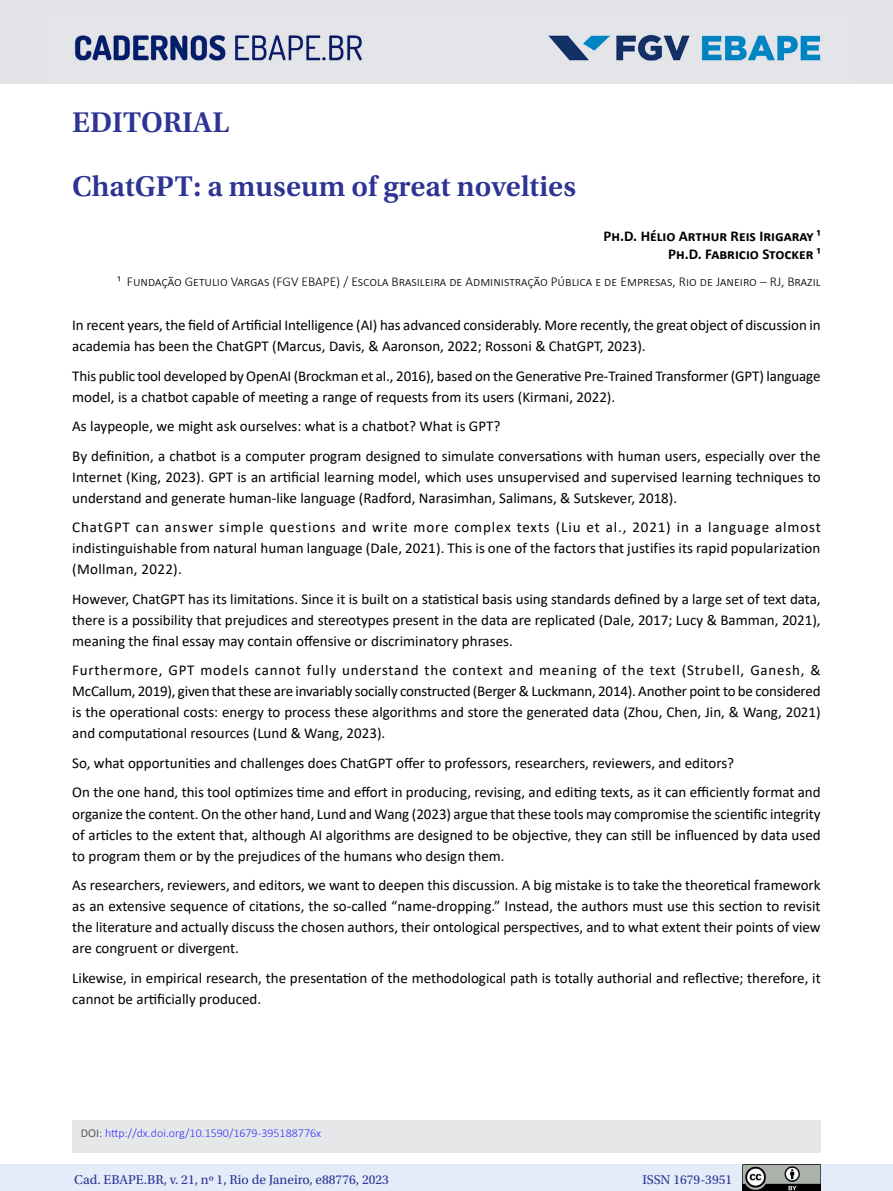
<style>
.page{position:relative;width:893px;height:1191px;background:#fff}
.page>*{position:absolute;margin:0;border:0;box-sizing:border-box;transform-origin:0 0}
.t1{font:600 30px/64.1px "Utopia Std";color:#2d3494}
.t2{font:15px/21px "Calibri";color:#000}
.t3{font:700 15px/18px "Calibri";color:#000;text-align:right}
.t4{font:300 13.5px "Calibri";color:#000}
.t5{font:13.5px "Utopia Std";color:#2d3494}
.t6{font:300 12px "Calibri";color:#33f}
.s1{font-weight:400;color:#58595b}
</style>
<div class="page">
<div style="left:0;top:0;width:893px;height:84px;background:#e3e4e8"></div>
<img style="left:75px;top:35px;width:746px;height:26px">
<div style="left:0;top:1164px;width:893px;height:27px;background:#e3ecf8"></div>
<img style="left:743px;top:1164px;width:78px;height:27px">
<div style="left:72px;top:1119px;width:749px;height:33px;background:#e6e7e8"></div>
<h1 class="t1" style="left:72px;top:91px;width:505px">EDITORIAL<br>ChatGPT: a museum of great novelties</h1>
<p class="t3" style="left:604px;top:227px;width:219px">Ph.D. Hélio Arthur Reis Irigaray ¹<br>Ph.D. Fabricio Stocker ¹</p>
<p class="t4" style="left:118px;top:273px;width:705px">¹ Fundação Getulio Vargas (FGV EBAPE) / Escola Brasileira de Administração Pública e de Empresas, Rio de Janeiro – RJ, Brazil</p>
<p class="t2" style="left:72px;top:314px;width:750px">In recent years, the field of Artificial Intelligence (AI) has advanced considerably. More recently, the great object of discussion in academia has been the ChatGPT (Marcus, Davis, &amp; Aaronson, 2022; Rossoni &amp; ChatGPT, 2023).</p>
<p class="t2" style="left:72px;top:365px;width:750px">This public tool developed by OpenAI (Brockman et al., 2016), based on the Generative Pre-Trained Transformer (GPT) language model, is a chatbot capable of meeting a range of requests from its users (Kirmani, 2022).</p>
<p class="t2" style="left:72px;top:411px;width:750px;line-height:29.5px">As laypeople, we might ask ourselves: what is a chatbot? What is GPT?<br>By definition, a chatbot is a computer program designed to simulate conversations with human users, especially over the</p>
<p class="t2" style="left:72px;top:466px;width:750px">Internet (King, 2023). GPT is an artificial learning model, which uses unsupervised and supervised learning techniques to understand and generate human-like language (Radford, Narasimhan, Salimans, &amp; Sutskever, 2018).</p>
<p class="t2" style="left:72px;top:516px;width:750px;text-align:justify">ChatGPT can answer simple questions and write more complex texts (Liu et al., 2021) in a language almost indistinguishable from natural human language (Dale, 2021). This is one of the factors that justifies its rapid popularization (Mollman, 2022).</p>
<p class="t2" style="left:72px;top:588px;width:750px;text-align:justify">However, ChatGPT has its limitations. Since it is built on a statistical basis using standards defined by a large set of text data, there is a possibility that prejudices and stereotypes present in the data are replicated (Dale, 2017; Lucy &amp; Bamman, 2021), meaning the final essay may contain offensive or discriminatory phrases.</p>
<p class="t2" style="left:72px;top:659px;width:750px;text-align:justify">Furthermore, GPT models cannot fully understand the context and meaning of the text (Strubell, Ganesh, &amp; McCallum, 2019), given that these are invariably socially constructed (Berger &amp; Luckmann, 2014). Another point to be considered is the operational costs: energy to process these algorithms and store the generated data (Zhou, Chen, Jin, &amp; Wang, 2021) and computational resources (Lund &amp; Wang, 2023).</p>
<p class="t2" style="left:72px;top:748px;width:750px;line-height:29.5px">So, what opportunities and challenges does ChatGPT offer to professors, researchers, reviewers, and editors?<br>On the one hand, this tool optimizes time and effort in producing, revising, and editing texts, as it can efficiently format and</p>
<p class="t2" style="left:72px;top:802px;width:750px;text-align:justify">organize the content. On the other hand, Lund and Wang (2023) argue that these tools may compromise the scientific integrity of articles to the extent that, although AI algorithms are designed to be objective, they can still be influenced by data used to program them or by the prejudices of the humans who design them.</p>
<p class="t2" style="left:72px;top:874px;width:750px;text-align:justify">As researchers, reviewers, and editors, we want to deepen this discussion. A big mistake is to take the theoretical framework as an extensive sequence of citations, the so-called “name-dropping.” Instead, the authors must use this section to revisit the literature and actually discuss the chosen authors, their ontological perspectives, and to what extent their points of view are congruent or divergent.</p>
<p class="t2" style="left:72px;top:966px;width:750px">Likewise, in empirical research, the presentation of the methodological path is totally authorial and reflective; therefore, it cannot be artificially produced.</p>
<p class="t6" style="left:81px;top:1125px;width:242px"><span class="s1">DOI</span>: http://dx.doi.org/10.1590/1679-395188776x</p>
<p class="t5" style="left:74px;top:1172px;width:316px">Cad. EBAPE.BR, v. 21, nº 1, Rio de Janeiro, e88776, 2023</p>
<p class="t5" style="left:642px;top:1172px;width:91px">ISSN 1679-3951</p>
</div>
